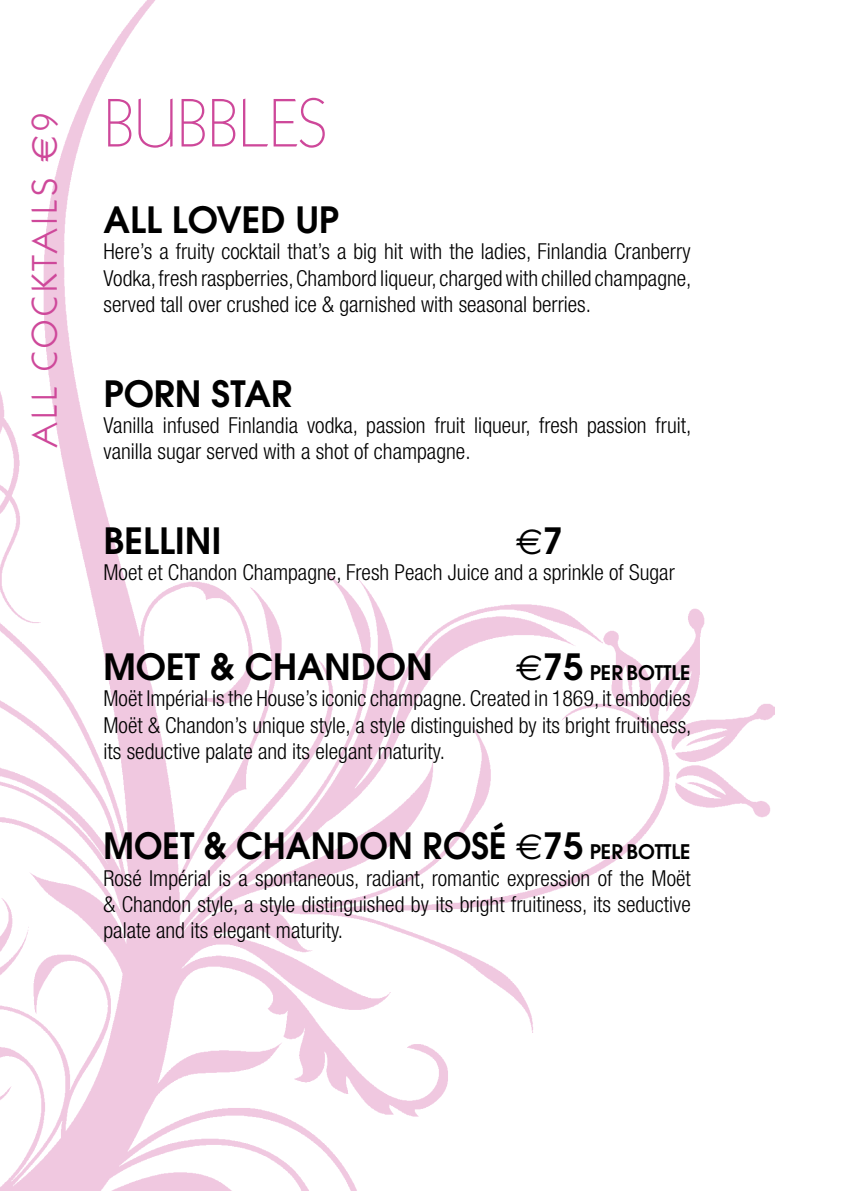
<style>
.page{position:relative;width:851px;height:1191px;background:#fff}
.page>*{position:absolute;margin:0;border:0;box-sizing:border-box;transform-origin:0 0}
.t1{font:300 66px "Kabel";color:#ce489a}
.t2{font:600 36px "Avant Garde";color:#000}
.t3{font:600 36px "Avant Garde";color:#000;scale:.94 1}
.t4{font:36px "Itc Kabel";color:#ce489a}
.t5{font:36px "Euro Sans";color:#000}
.t6{font:300 condensed 22px/26.4px "Helvetica Neue";color:#000;text-align:justify}
.t7{font:600 20px "Avant Garde";color:#000}
.s1{font-family:"Euro Sans"}
.s2{font-family:"Avant Garde";font-weight:600}
.s3{font-family:"Euro Sans";font-weight:400;font-size:36px}
.s4{font-size:36px}
</style>
<div class="page">
<img style="left:0;top:0;width:774px;height:1191px">
<h2 class="t4" style="left:23px;top:446px;width:335px;rotate:-90deg">All cocktails <span class="s1">€</span>9</h2>
<h1 class="t1" style="left:103px;top:87px;width:225px">BUBBLES</h1>
<h2 class="t2" style="left:103px;top:196px;width:237px">ALL LOVED UP</h2>
<p class="t6" style="left:103px;top:238px;width:589px">Here’s a fruity cocktail that’s a big hit with the ladies, Finlandia Cranberry Vodka, fresh raspberries, Chambord liqueur, charged with chilled champagne, served tall over crushed ice &amp; garnished with seasonal berries.</p>
<h2 class="t2" style="left:103px;top:370px;width:190px">PORN STAR</h2>
<p class="t6" style="left:103px;top:412px;width:589px">Vanilla infused Finlandia vodka, passion fruit liqueur, fresh passion fruit, vanilla sugar served with a shot of champagne.</p>
<h2 class="t2" style="left:103px;top:517px;width:120px">BELLINI</h2>
<h2 class="t5" style="left:515px;top:520px;width:49px">€<span class="s2">7</span></h2>
<p class="t6" style="left:103px;top:559px;width:572px">Moet et Chandon Champagne, Fresh Peach Juice and a sprinkle of Sugar</p>
<h2 class="t2" style="left:103px;top:643px;width:331px">MOET &amp; CHANDON</h2>
<p class="t7" style="left:515px;top:659px;width:176px"><span class="s3">€</span><span class="s4">75</span> PER BOTTLE</p>
<p class="t6" style="left:103px;top:685px;width:589px">Moët Impérial is the House’s iconic champagne. Created in 1869, it embodies Moët &amp; Chandon’s unique style, a style distinguished by its bright fruitiness, its seductive palate and its elegant maturity.</p>
<h2 class="t3" style="left:103px;top:822px;width:363px">MOET &amp; CHANDON ROS</h2>
<p class="t7" style="left:489px;top:838px;width:203px"><span class="s4">É</span> <span class="s3">€</span><span class="s4">75</span> PER BOTTLE</p>
<p class="t6" style="left:103px;top:864px;width:588px">Rosé Impérial is a spontaneous, radiant, romantic expression of the Moët &amp; Chandon style, a style distinguished by its bright fruitiness, its seductive palate and its elegant maturity.</p>
</div>
